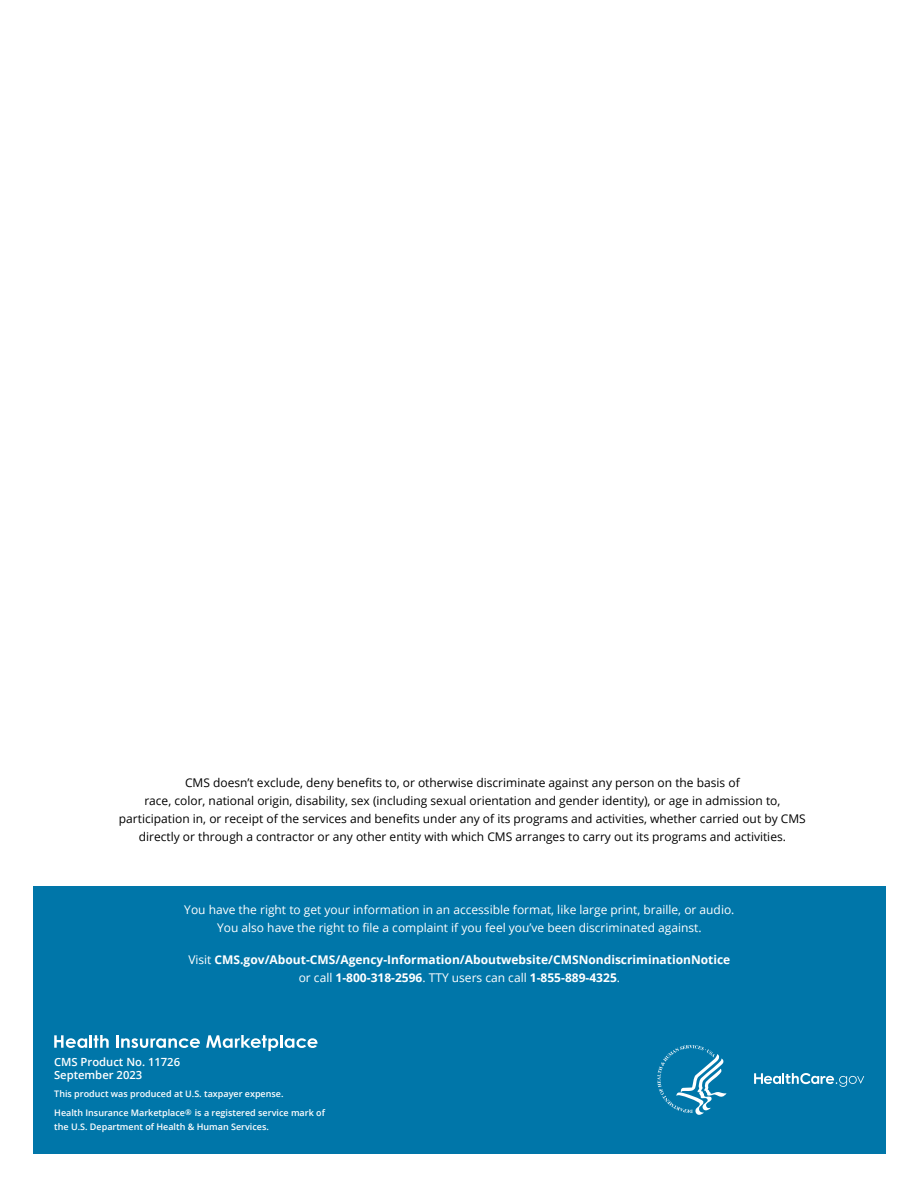
<style>
.page{position:relative;width:918px;height:1188px;background:#fff}
.page>*{position:absolute;margin:0;border:0;box-sizing:border-box;transform-origin:0 0}
.t1{font:12px/18px "Open Sans";color:#000;text-align:center}
.t2{font:12px/18px "Open Sans";color:#fff;text-align:center}
.t3{font:700 12px/18px "Open Sans";color:#fff;text-align:center}
.t4{font:600 11.25px "Open Sans";color:#fff}
.t5{font:600 9px/13.5px "Open Sans";color:#fff}
.s1{font-weight:400}
</style>
<div class="page">
<div style="left:33px;top:886px;width:852px;height:267px;background:#0076a9"></div>
<svg style="left:754px;top:1073px;width:110px;height:14px"></svg>
<svg style="left:657px;top:1045px;width:70px;height:70px"></svg>
<svg style="left:54px;top:1035px;width:55px;height:13px"></svg>
<svg style="left:116px;top:1035px;width:84px;height:13px"></svg>
<svg style="left:206px;top:1035px;width:112px;height:16px"></svg>
<p class="t1" style="left:119px;top:773px;width:688px">CMS doesn’t exclude, deny benefits to, or otherwise discriminate against any person on the basis of<br>race, color, national origin, disability, sex (including sexual orientation and gender identity), or age in admission to, participation in, or receipt of the services and benefits under any of its programs and activities, whether carried out by CMS directly or through a contractor or any other entity with which CMS arranges to carry out its programs and activities.</p>
<p class="t2" style="left:184px;top:901px;width:552px">You have the right to get your information in an accessible format, like large print, braille, or audio.<br>You also have the right to file a complaint if you feel you’ve been discriminated against.</p>
<p class="t3" style="left:188px;top:950px;width:543px"><span class="s1">Visit</span> CMS.gov/About-CMS/Agency-Information/Aboutwebsite/CMSNondiscriminationNotice <span class="s1">or call</span> 1-800-318-2596<span class="s1">. TTY users can call</span> 1-855-889-4325<span class="s1">.</span></p>
<p class="t4" style="left:54px;top:1054px;width:128px">CMS Product No. 11726</p>
<p class="t4" style="left:54px;top:1068px;width:90px">September 2023</p>
<p class="t5" style="left:54px;top:1087px;width:231px">This product was produced at U.S. taxpayer expense.</p>
<p class="t5" style="left:54px;top:1106px;width:272px">Health Insurance Marketplace<sup>®</sup> is a registered service mark of the U.S. Department of Health &amp; Human Services.</p>
</div>
